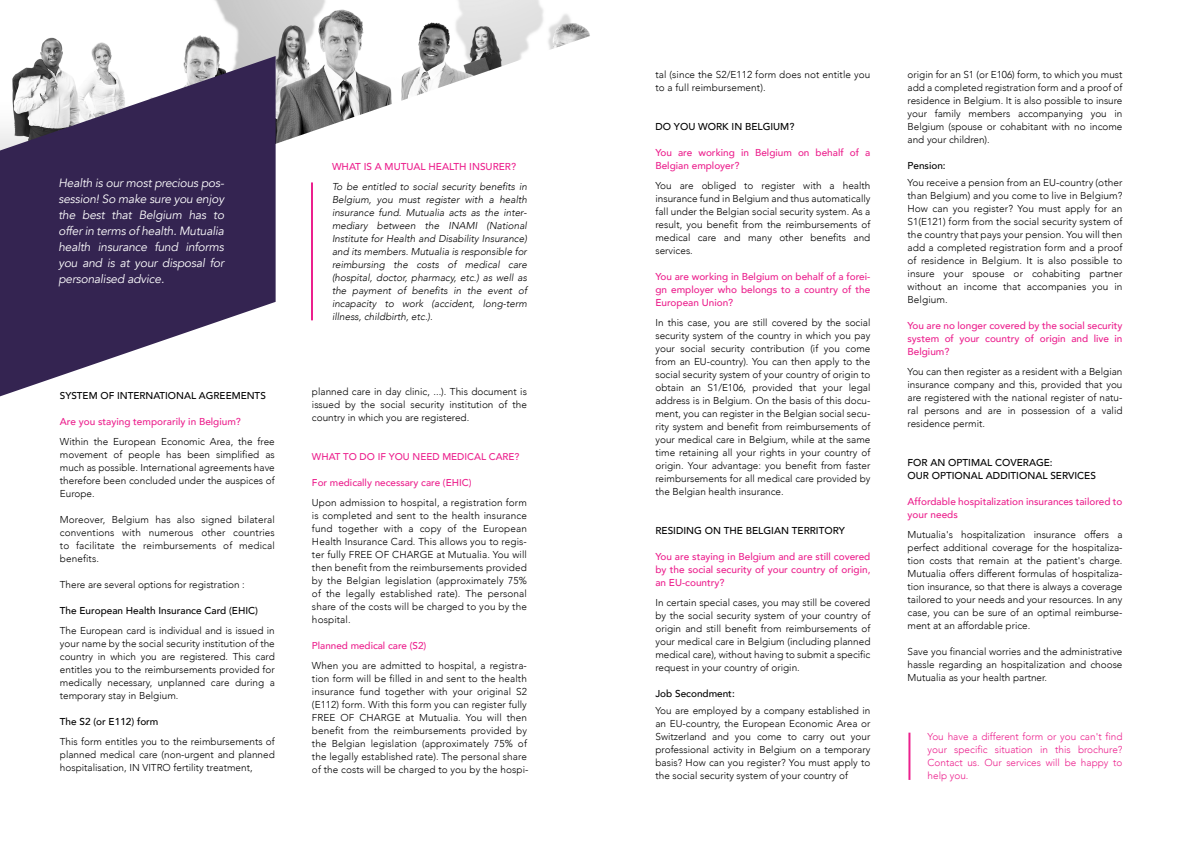
<style>
.page{position:relative;width:1191px;height:842px;background:#fff}
.page>*{position:absolute;margin:0;border:0;box-sizing:border-box;transform-origin:0 0}
.t1{font:italic 12px/16px "Avenir";letter-spacing:-.015em;color:#fff;text-align:justify}
.t2{font:300 10px/13px "Avenir";color:#000001;text-align:justify}
.t3{font:500 10px/13px "Avenir";color:#ec208d;text-align:justify}
.t4{font:italic 300 10px/13px "Avenir";color:#000001;text-align:justify}
.t5{font:500 10px/13px "Avenir";color:#000001}
.t6{font:300 10px/13px "Avenir";color:#ec208d;text-align:justify}
.t7{font:500 9.9px "Avenir";color:#ec208d}
.t8{font:500 9.9px "Avenir";color:#000001}
.t9{font:500 9.8px "Avenir";color:#ec208d}
</style>
<div class="page">
<img style="left:40px;top:0;width:550px;height:144px">
<svg style="left:0;top:56px;width:276px;height:340px;fill:#342451"></svg>
<hr style="left:908px;top:733px;width:2px;height:47px;background:#ec208d">
<hr style="left:311px;top:182px;width:2px;height:138px;background:#ec208d">
<p class="t1" style="left:58px;top:175px;width:167px">Health is our most precious pos&shy;session! So make sure you enjoy the best that Belgium has to offer in terms of health. Mutualia health insurance fund informs you and is at your disposal for personalised advice.</p>
<p class="t8" style="left:60px;top:387px;width:207px">SYSTEM OF INTERNATIONAL AGREEMENTS</p>
<p class="t3" style="left:60px;top:414px;width:182px">Are you staying temporarily in Belgium?</p>
<p class="t2" style="left:60px;top:435px;width:216px">Within the European Economic Area, the free movement of people has been simplified as much as possible. International agreements have therefore been concluded under the auspices of Europe.</p>
<p class="t2" style="left:60px;top:513px;width:216px">Moreover, Belgium has also signed bilateral conventions with numerous other countries to facilitate the reimbursements of medical benefits.</p>
<p class="t2" style="left:60px;top:578px;width:186px">There are several options for registration :</p>
<p class="t5" style="left:60px;top:603px;width:200px">The European Health Insurance Card (EHIC)</p>
<p class="t2" style="left:60px;top:624px;width:216px">The European card is individual and is issued in your name by the social security institution of the country in which you are registered. This card entitles you to the reimbursements provided for medically necessary, unplanned care during a temporary stay in Belgium.</p>
<p class="t5" style="left:60px;top:714px;width:100px">The S2 (or E112) form</p>
<p class="t2" style="left:60px;top:735px;width:216px">This form entitles you to the reimbursements of planned medical care (non-urgent and planned hospitalisation, IN VITRO fertility treatment,</p>
<p class="t3" style="left:332px;top:159px;width:185px">WHAT IS A MUTUAL HEALTH INSURER?</p>
<p class="t4" style="left:332px;top:180px;width:196px">To be entitled to social security benefits in Belgium, you must register with a health insurance fund. Mutualia acts as the inter&shy;mediary between the INAMI (National Institute for Health and Disability Insurance) and its members. Mutualia is responsible for reimbursing the costs of medical care (hospital, doctor, pharmacy, etc.) as well as the payment of benefits in the event of incapacity to work (accident, long-term illness, childbirth, etc.).</p>
<p class="t2" style="left:312px;top:385px;width:216px">planned care in day clinic, ...). This document is issued by the social security institution of the country in which you are registered.</p>
<p class="t9" style="left:312px;top:448px;width:209px">WHAT TO DO IF YOU NEED MEDICAL CARE?</p>
<p class="t7" style="left:312px;top:474px;width:161px">For medically necessary care (EHIC)</p>
<p class="t2" style="left:312px;top:496px;width:216px">Upon admission to hospital, a registration form is completed and sent to the health insurance fund together with a copy of the European Health Insurance Card. This allows you to regis&shy;ter fully FREE OF CHARGE at Mutualia. You will then benefit from the reimbursements provided by the Belgian legislation (approximately 75% of the legally established rate). The personal share of the costs will be charged to you by the hospital.</p>
<p class="t7" style="left:312px;top:637px;width:116px">Planned medical care (S2)</p>
<p class="t2" style="left:312px;top:659px;width:218px;text-align:left">When you are admitted to hospital, a registra&shy;tion form will be filled in and sent to the health insurance fund together with your original S2 (E112) form. With this form you can register fully FREE OF CHARGE at Mutualia. You will then benefit from the reimbursements provided by the Belgian legislation (approximately 75% of the legally established rate). The personal share of the costs will be charged to you by the hospi-</p>
<p class="t2" style="left:655px;top:68px;width:216px">tal (since the S2/E112 form does not entitle you to a full reimbursement).</p>
<p class="t5" style="left:655px;top:120px;width:140px">DO YOU WORK IN BELGIUM?</p>
<p class="t3" style="left:655px;top:146px;width:216px">You are working in Belgium on behalf of a<br>Belgian employer?</p>
<p class="t2" style="left:655px;top:179px;width:216px">You are obliged to register with a health insurance fund in Belgium and thus automatically fall under the Belgian social security system. As a result, you benefit from the reimbursements of medical care and many other benefits and services.</p>
<p class="t3" style="left:655px;top:270px;width:216px">You are working in Belgium on behalf of a forei&shy;gn employer who belongs to a country of the European Union?</p>
<p class="t2" style="left:655px;top:316px;width:216px">In this case, you are still covered by the social security system of the country in which you pay your social security contribution (if you come from an EU-country). You can then apply to the social security system of your country of origin to obtain an S1/E106, provided that your legal address is in Belgium. On the basis of this docu&shy;ment, you can register in the Belgian social secu&shy;rity system and benefit from reimbursements of your medical care in Belgium, while at the same time retaining all your rights in your country of origin. Your advantage: you benefit from faster reimbursements for all medical care provided by the Belgian health insurance.</p>
<p class="t5" style="left:655px;top:524px;width:191px">RESIDING ON THE BELGIAN TERRITORY</p>
<p class="t3" style="left:655px;top:550px;width:216px">You are staying in Belgium and are still covered by the social security of your country of origin, an EU-country?</p>
<p class="t2" style="left:655px;top:596px;width:216px">In certain special cases, you may still be covered by the social security system of your country of origin and still benefit from reimbursements of your medical care in Belgium (including planned medical care), without having to submit a specific request in your country of origin.</p>
<p class="t5" style="left:655px;top:687px;width:81px">Job Secondment:</p>
<p class="t2" style="left:655px;top:704px;width:216px">You are employed by a company established in an EU-country, the European Economic Area or Switzerland and you come to carry out your professional activity in Belgium on a temporary basis? How can you register? You must apply to the social security system of your country of</p>
<p class="t2" style="left:907px;top:68px;width:216px">origin for an S1 (or E106) form, to which you must add a completed registration form and a proof of residence in Belgium. It is also possible to insure your family members accompanying you in Belgium (spouse or cohabitant with no income and your children).</p>
<p class="t5" style="left:907px;top:159px;width:40px">Pension:</p>
<p class="t2" style="left:907px;top:176px;width:216px">You receive a pension from an EU-country (other than Belgium) and you come to live in Belgium?<br>How can you register? You must apply for an S1(E121) form from the social security system of the country that pays your pension. You will then add a completed registration form and a proof of residence in Belgium. It is also possible to insure your spouse or cohabiting partner without an income that accompanies you in Belgium.</p>
<p class="t3" style="left:907px;top:319px;width:216px">You are no longer covered by the social security system of your country of origin and live in Belgium?</p>
<p class="t2" style="left:907px;top:365px;width:216px">You can then register as a resident with a Belgian insurance company and this, provided that you are registered with the national register of natu&shy;ral persons and are in possession of a valid residence permit.</p>
<p class="t5" style="left:907px;top:456px;width:190px">FOR AN OPTIMAL COVERAGE:<br>OUR OPTIONAL ADDITIONAL SERVICES</p>
<p class="t3" style="left:907px;top:495px;width:216px">Affordable hospitalization insurances tailored to your needs</p>
<p class="t2" style="left:907px;top:528px;width:216px">Mutualia's hospitalization insurance offers a perfect additional coverage for the hospitaliza&shy;tion costs that remain at the patient's charge.<br>Mutualia offers different formulas of hospitaliza&shy;tion insurance, so that there is always a coverage tailored to your needs and your resources. In any case, you can be sure of an optimal reimburse&shy;ment at an affordable price.</p>
<p class="t2" style="left:907px;top:645px;width:216px">Save you financial worries and the administrative hassle regarding an hospitalization and choose Mutualia as your health partner.</p>
<p class="t6" style="left:927px;top:730px;width:196px">You have a different form or you can't find your specific situation in this brochure?<br>Contact us. Our services will be happy to help you.</p>
</div>
